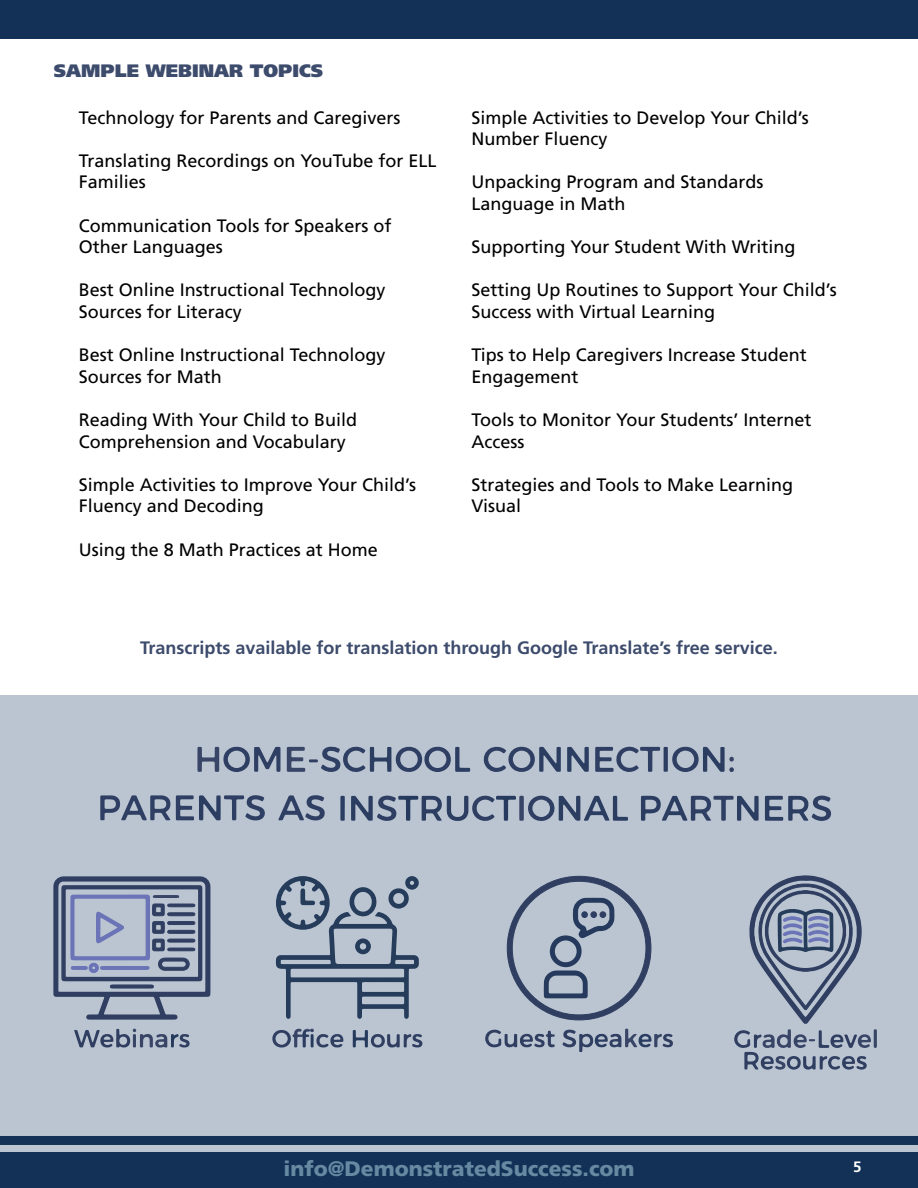
<style>
.page{position:relative;width:918px;height:1188px;background:#fff}
.page>*{position:absolute;margin:0;border:0;box-sizing:border-box;transform-origin:0 0}
.t1{font:900 21px "Frutiger";color:#6789a2}
.t2{font:18px/21.6px "Frutiger";color:#000}
.t3{font:700 18px "Frutiger";color:#3d4b6c}
.t4{font:900 18px "Frutiger";color:#3d4b6c}
.t5{font:700 15px "Frutiger";color:#fff}
</style>
<div class="page">
<div style="left:0;top:696px;width:918px;height:492px;background:#bbc5d2"></div>
<div style="left:0;top:0;width:918px;height:39px;background:#133156"></div>
<div style="left:0;top:1136px;width:918px;height:9px;background:#133156"></div>
<div style="left:0;top:1152px;width:918px;height:36px;background:#133156"></div>
<svg style="left:567px;top:746px;width:22px;height:26px"></svg>
<svg style="left:197px;top:747px;width:84px;height:25px"></svg>
<svg style="left:483px;top:746px;width:78px;height:26px"></svg>
<svg style="left:287px;top:746px;width:183px;height:26px"></svg>
<svg style="left:595px;top:746px;width:139px;height:26px"></svg>
<svg style="left:765px;top:796px;width:66px;height:25px"></svg>
<svg style="left:641px;top:796px;width:118px;height:25px"></svg>
<svg style="left:351px;top:795px;width:277px;height:26px"></svg>
<svg style="left:340px;top:796px;width:5px;height:25px"></svg>
<svg style="left:278px;top:795px;width:47px;height:26px"></svg>
<svg style="left:100px;top:795px;width:165px;height:26px"></svg>
<svg style="left:353px;top:1030px;width:70px;height:18px"></svg>
<svg style="left:272px;top:1028px;width:72px;height:20px"></svg>
<svg style="left:276px;top:876px;width:143px;height:143px"></svg>
<svg style="left:485px;top:1029px;width:70px;height:19px"></svg>
<svg style="left:562px;top:1029px;width:111px;height:23px"></svg>
<svg style="left:507px;top:876px;width:144px;height:144px"></svg>
<div style="left:599px;top:911px;width:7px;height:7px;background:#303f61;border-radius:50%"></div>
<div style="left:590px;top:911px;width:7px;height:7px;background:#303f61;border-radius:50%"></div>
<div style="left:581px;top:911px;width:7px;height:7px;background:#2b3d61;border-radius:50%"></div>
<svg style="left:53px;top:876px;width:158px;height:172px"></svg>
<svg style="left:734px;top:875px;width:143px;height:195px"></svg>
<p class="t4" style="left:54px;top:60px;width:271px">SAMPLE WEBINAR TOPICS</p>
<p class="t2" style="left:79px;top:107px;width:323px">Technology for Parents and Caregivers</p>
<p class="t2" style="left:79px;top:150px;width:359px">Translating Recordings on YouTube for ELL<br>Families</p>
<p class="t2" style="left:79px;top:215px;width:314px">Communication Tools for Speakers of<br>Other Languages</p>
<p class="t2" style="left:79px;top:279px;width:308px">Best Online Instructional Technology<br>Sources for Literacy</p>
<p class="t2" style="left:79px;top:344px;width:308px">Best Online Instructional Technology<br>Sources for Math</p>
<p class="t2" style="left:79px;top:409px;width:280px">Reading With Your Child to Build<br>Comprehension and Vocabulary</p>
<p class="t2" style="left:79px;top:474px;width:339px">Simple Activities to Improve Your Child’s<br>Fluency and Decoding</p>
<p class="t2" style="left:79px;top:539px;width:301px">Using the 8 Math Practices at Home</p>
<p class="t2" style="left:471px;top:107px;width:339px">Simple Activities to Develop Your Child’s<br>Number Fluency</p>
<p class="t2" style="left:471px;top:171px;width:294px">Unpacking Program and Standards<br>Language in Math</p>
<p class="t2" style="left:471px;top:236px;width:326px">Supporting Your Student With Writing</p>
<p class="t2" style="left:471px;top:279px;width:367px">Setting Up Routines to Support Your Child’s<br>Success with Virtual Learning</p>
<p class="t2" style="left:471px;top:344px;width:337px">Tips to Help Caregivers Increase Student<br>Engagement</p>
<p class="t2" style="left:471px;top:409px;width:341px">Tools to Monitor Your Students’ Internet<br>Access</p>
<p class="t2" style="left:471px;top:474px;width:323px">Strategies and Tools to Make Learning<br>Visual</p>
<p class="t3" style="left:140px;top:637px;width:639px">Transcripts available for translation through Google Translate’s free service.</p>
<p class="t1" style="left:283px;top:1156px;width:353px">info@DemonstratedSuccess.com</p>
<p class="t5" style="left:853px;top:1158px;width:10px">5</p>
</div>
